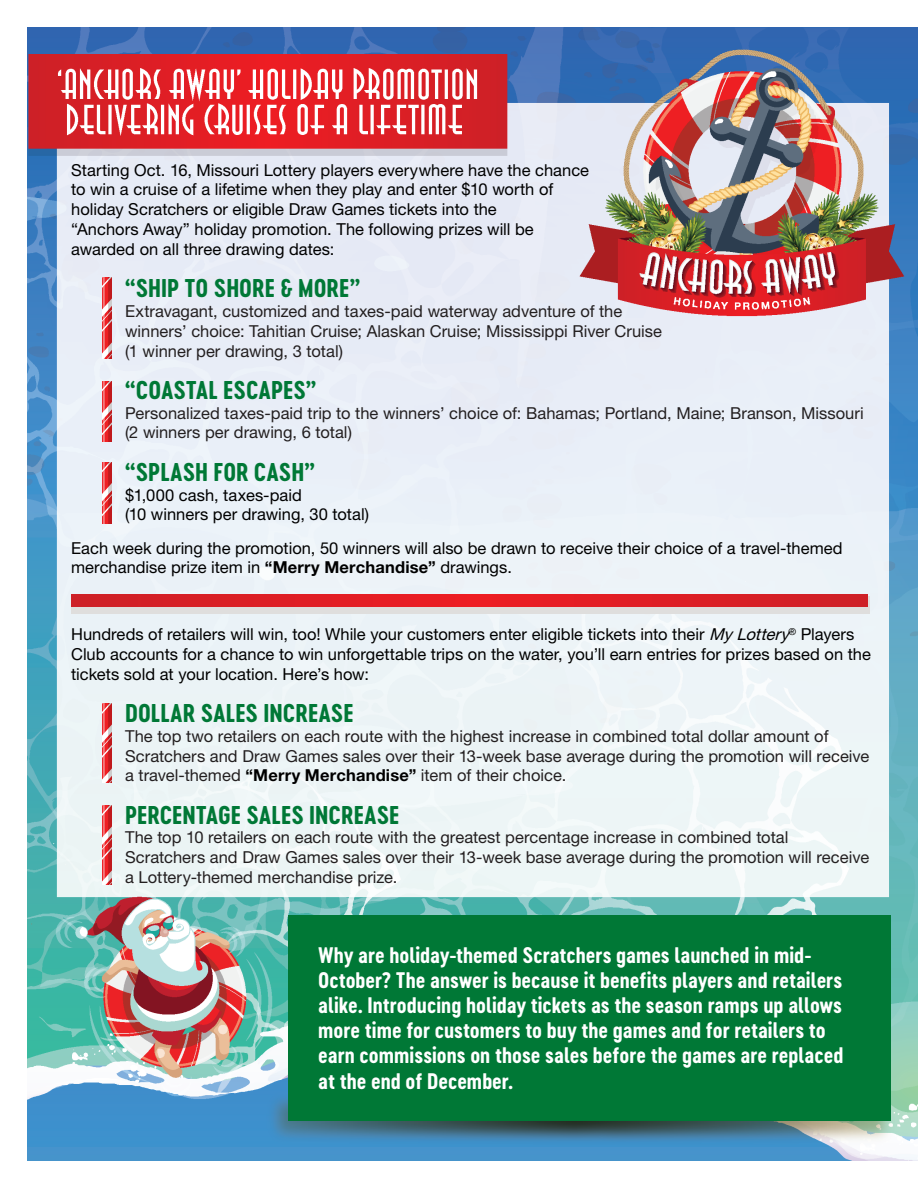
<style>
.page{position:relative;width:918px;height:1188px;background:#fff}
.page>*{position:absolute;margin:0;border:0;box-sizing:border-box;transform-origin:0 0}
.t1{font:24px "Cervo Neue Bold Neue";color:#007836}
.t2{font:21px/25.2px "Cervo Neue Bold Neue";color:#fff}
.t3{font:16.5px/19.8px "Helvetica Neue LT Pro";color:#231f20}
.t4{font:16.5px/19.8px "Helvetica Neue LT Pro";color:#000}
.s1{font-family:"Helvetica Neue LT Std";font-weight:700}
.s2{font-style:italic}
.s3{font-family:"Helvetica Neue LT Std";font-weight:700;color:#000}
</style>
<div class="page">
<img style="left:27px;top:27px;width:891px;height:1134px">
<svg style="left:102px;top:278px;width:10px;height:81px"></svg>
<svg style="left:102px;top:381px;width:10px;height:60px"></svg>
<svg style="left:102px;top:462px;width:10px;height:62px"></svg>
<svg style="left:102px;top:704px;width:10px;height:79px"></svg>
<svg style="left:102px;top:806px;width:10px;height:79px"></svg>
<div style="left:288px;top:916px;width:603px;height:205px;background:#007836"></div>
<div style="left:71px;top:596px;width:798px;height:18px;background:#dfdedd"></div>
<svg style="left:71px;top:595px;width:796px;height:12px;background:#dd1e24"></svg>
<p class="t4" style="left:71px;top:159px;width:520px">Starting Oct. 16, Missouri Lottery players everywhere have the chance</p>
<p class="t4" style="left:71px;top:179px;width:484px">to win a cruise of a lifetime when they play and enter $10 worth of</p>
<p class="t4" style="left:71px;top:199px;width:427px">holiday Scratchers or eligible Draw Games tickets into the</p>
<p class="t4" style="left:71px;top:219px;width:464px">“Anchors Away” holiday promotion. The following prizes will be</p>
<p class="t4" style="left:71px;top:239px;width:265px">awarded on all three drawing dates:</p>
<p class="t1" style="left:125px;top:272px;width:237px">“SHIP TO SHORE &amp; MORE”</p>
<p class="t3" style="left:125px;top:301px;width:499px">Extravagant, customized and taxes-paid waterway adventure of the</p>
<p class="t3" style="left:125px;top:321px;width:538px">winners’ choice: Tahitian Cruise; Alaskan Cruise; Mississippi River Cruise</p>
<p class="t3" style="left:125px;top:340px;width:219px">(1 winner per drawing, 3 total)</p>
<p class="t1" style="left:125px;top:373px;width:193px">“COASTAL ESCAPES”</p>
<p class="t3" style="left:125px;top:402px;width:740px">Personalized taxes-paid trip to the winners’ choice of: Bahamas; Portland, Maine; Branson, Missouri</p>
<p class="t3" style="left:125px;top:422px;width:228px">(2 winners per drawing, 6 total)</p>
<p class="t1" style="left:125px;top:455px;width:191px">“SPLASH FOR CASH”</p>
<p class="t4" style="left:125px;top:484px;width:178px">$1,000 cash, taxes-paid</p>
<p class="t4" style="left:125px;top:504px;width:245px">(10 winners per drawing, 30 total)</p>
<p class="t4" style="left:71px;top:537px;width:773px">Each week during the promotion, 50 winners will also be drawn to receive their choice of a travel-themed merchandise prize item in <span class="s1">“Merry Merchandise”</span> drawings.</p>
<p class="t4" style="left:71px;top:624px;width:801px">Hundreds of retailers will win, too! While your customers enter eligible tickets into their <span class="s2">MyLottery</span><sup>®</sup> Players<br>Club accounts for a chance to win unforgettable trips on the water, you’ll earn entries for prizes based on the tickets sold at your location. Here’s how:</p>
<p class="t1" style="left:125px;top:697px;width:230px">DOLLAR SALES INCREASE</p>
<p class="t3" style="left:125px;top:726px;width:746px">The top two retailers on each route with the highest increase in combined total dollar amount of<br>Scratchers and Draw Games sales over their 13-week base average during the promotion will receive a travel-themed <span class="s3">“Merry Merchandise”</span> item of their choice.</p>
<p class="t1" style="left:125px;top:798px;width:276px">PERCENTAGE SALES INCREASE</p>
<p class="t3" style="left:125px;top:827px;width:746px">The top 10 retailers on each route with the greatest percentage increase in combined total<br>Scratchers and Draw Games sales over their 13-week base average during the promotion will receive a Lottery-themed merchandise prize.</p>
<p class="t2" style="left:318px;top:942px;width:527px">Why are holiday-themed Scratchers games launched in mid-October? The answer is because it benefits players and retailers alike. Introducing holiday tickets as the season ramps up allows more time for customers to buy the games and for retailers to earn commissions on those sales before the games are replaced at the end of December.</p>
</div>
